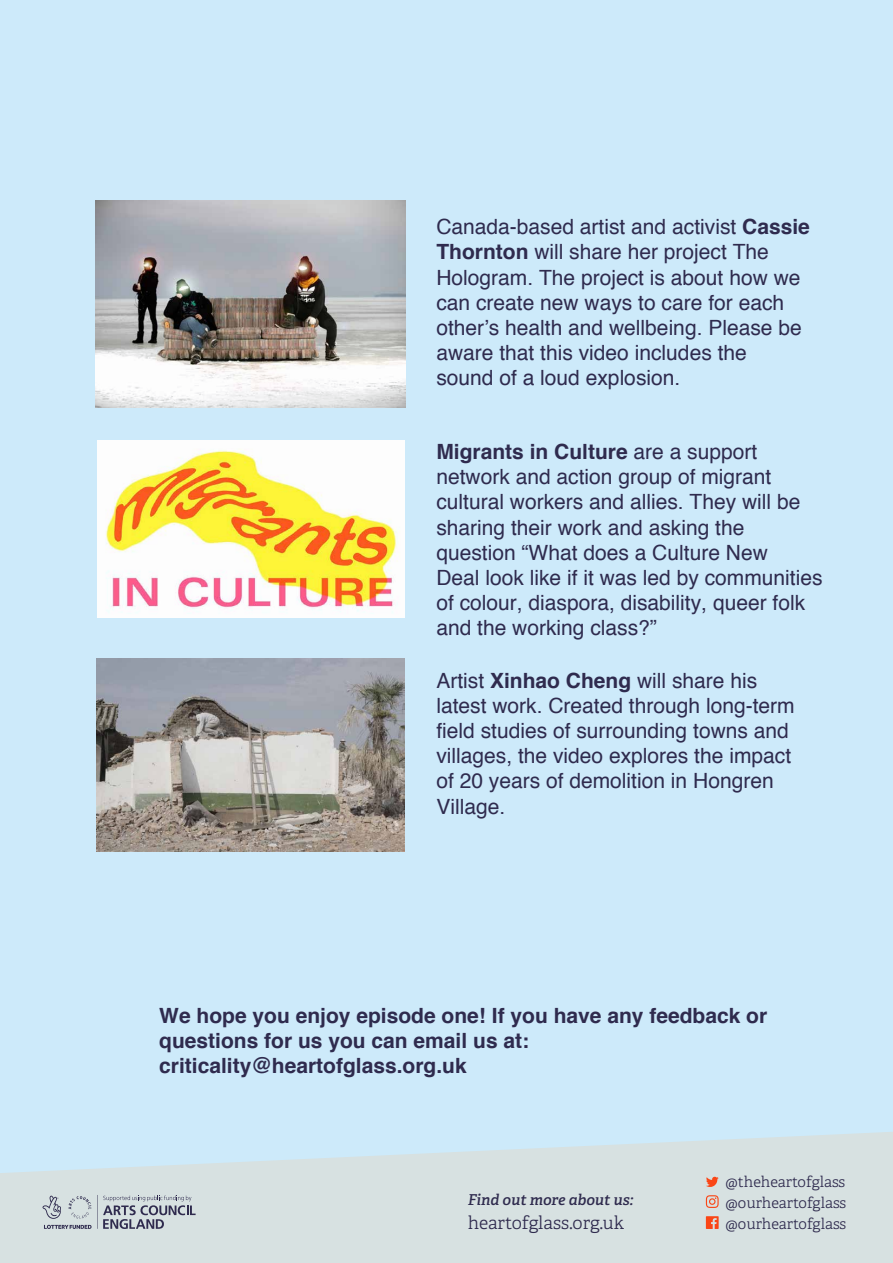
<style>
.page{position:relative;width:893px;height:1263px;background:#cdeafa}
.page>*{position:absolute;margin:0;border:0;box-sizing:border-box;transform-origin:0 0}
.t1{font:21px/25.2px "Helvetica";color:#2f2b4e}
.t2{font:700 21px/25.2px "Helvetica";color:#2f2b4e}
.t3{font:18px "Adelle PE Lt";color:#2f2b4e}
.t4{font:15px/21px "Adelle PE Lt";color:#2f2b4e;text-align:justify}
.t5{font:italic 15px "Adelle PE Sb";color:#2f2b4e}
.s1{font-weight:700}
</style>
<div class="page">
<svg style="left:0;top:1132px;width:893px;height:131px;fill:#d7e1e1"></svg>
<svg style="left:43px;top:1195px;width:153px;height:34px"></svg>
<svg style="left:706px;top:1177px;width:13px;height:10px"></svg>
<svg style="left:706px;top:1195px;width:13px;height:13px"></svg>
<svg style="left:706px;top:1216px;width:13px;height:13px"></svg>
<img style="left:97px;top:441px;width:307px;height:177px">
<img style="left:96px;top:201px;width:310px;height:206px">
<img style="left:96px;top:658px;width:309px;height:193px">
<p class="t1" style="left:436px;top:215px;width:375px">Canada-based artist and activist <span class="s1">Cassie Thornton</span> will share her project The Hologram. The project is about how we can create new ways to care for each other’s health and wellbeing. Please be aware that this video includes the<br>sound of a loud explosion.</p>
<p class="t1" style="left:436px;top:440px;width:388px"><span class="s1">Migrants in Culture</span> are a support network and action group of migrant cultural workers and allies. They will be sharing their work and asking the question “What does a Culture New<br>Deal look like if it was led by communities of colour, diaspora, disability, queer folk and the working class?”</p>
<p class="t1" style="left:436px;top:668px;width:360px">Artist <span class="s1">Xinhao Cheng</span> will share his latest work. Created through long-term field studies of surrounding towns and villages, the video explores the impact of 20 years of demolition in Hongren Village.</p>
<p class="t2" style="left:159px;top:1003px;width:610px">We hope you enjoy episode one! If you have any feedback or questions for us you can email us at: criticality@heartofglass.org.uk</p>
<p class="t5" style="left:468px;top:1189px;width:167px">Find out more about us:</p>
<p class="t3" style="left:468px;top:1210px;width:158px">heartofglass.org.uk</p>
<p class="t4" style="left:725px;top:1171px;width:122px">@theheartofglass @ourheartofglass @ourheartofglass</p>
</div>
